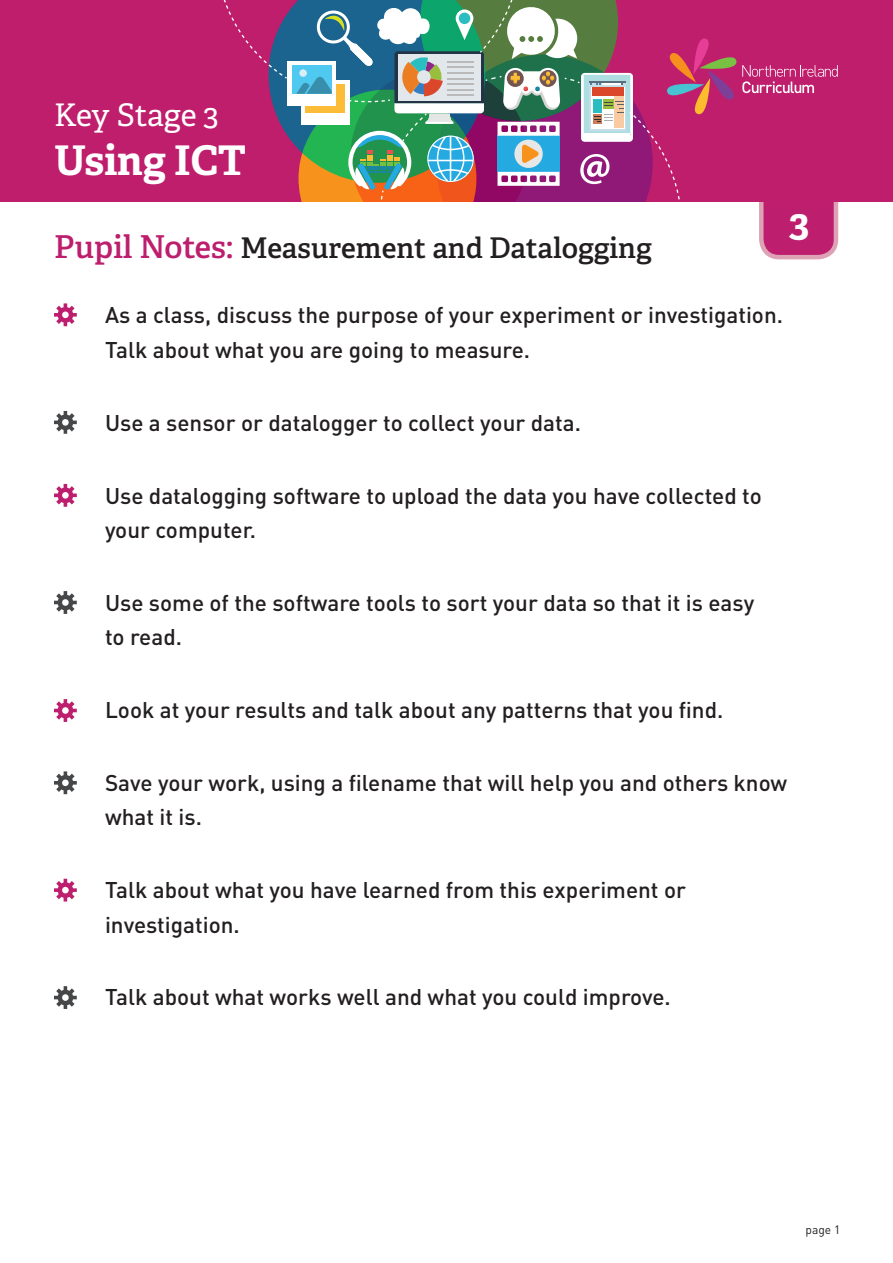
<style>
.page{position:relative;width:893px;height:1263px;background:#fff}
.page>*{position:absolute;margin:0;border:0;box-sizing:border-box;transform-origin:0 0}
.t1{font:700 40.8px "Adelle";color:#fff}
.t2{font:700 39px "Adelle";color:#fff}
.t3{font:31.05px "Adelle";letter-spacing:-.005em;color:#fff}
.t4{font:600 28.5px "Adelle";color:#231f20}
.Body_Text_New{font:500 22.5px/34.5px "DIN Pro";color:#231f20}
.Table_Body_Copy{font:12px "DIN Pro";color:#231f20}
.s1{font-size:31.5px;color:#bd1e6d}
</style>
<div class="page">
<div style="left:0;top:0;width:893px;height:202px;background:#bf1e6d"></div>
<svg style="left:223px;top:0;width:616px;height:260px"></svg>
<svg style="left:54px;top:303px;width:23px;height:23px"></svg>
<svg style="left:54px;top:411px;width:23px;height:23px"></svg>
<svg style="left:54px;top:484px;width:23px;height:23px"></svg>
<svg style="left:54px;top:591px;width:23px;height:23px"></svg>
<svg style="left:54px;top:699px;width:23px;height:23px"></svg>
<svg style="left:54px;top:879px;width:23px;height:22px"></svg>
<svg style="left:54px;top:771px;width:23px;height:23px"></svg>
<svg style="left:54px;top:986px;width:23px;height:23px"></svg>
<h3 class="t3" style="left:54px;top:96px;width:166px">Key Stage 3</h3>
<h1 class="t1" style="left:54px;top:135px;width:194px">Using ICT</h1>
<p class="t4" style="left:54px;top:230px;width:599px"><span class="s1">Pupil Notes:</span> Measurement and Datalogging</p>
<h2 class="t2" style="left:789px;top:198px;width:22px">3</h2>
<p class="Body_Text_New" style="left:105px;top:297px;width:680px">As a class, discuss the purpose of your experiment or investigation.<br>Talk about what you are going to measure.</p>
<p class="Body_Text_New" style="left:105px;top:404px;width:477px">Use a sensor or datalogger to collect your data.</p>
<p class="Body_Text_New" style="left:105px;top:477px;width:658px">Use datalogging software to upload the data you have collected to your computer.</p>
<p class="Body_Text_New" style="left:105px;top:584px;width:651px">Use some of the software tools to sort your data so that it is easy to read.</p>
<p class="Body_Text_New" style="left:105px;top:692px;width:620px">Look at your results and talk about any patterns that you find.</p>
<p class="Body_Text_New" style="left:105px;top:764px;width:684px">Save your work, using a filename that will help you and others know what it is.</p>
<p class="Body_Text_New" style="left:105px;top:872px;width:582px">Talk about what you have learned from this experiment or investigation.</p>
<p class="Body_Text_New" style="left:105px;top:979px;width:567px">Talk about what works well and what you could improve.</p>
<p class="Table_Body_Copy" style="left:805px;top:1221px;width:36px">page 1</p>
</div>
